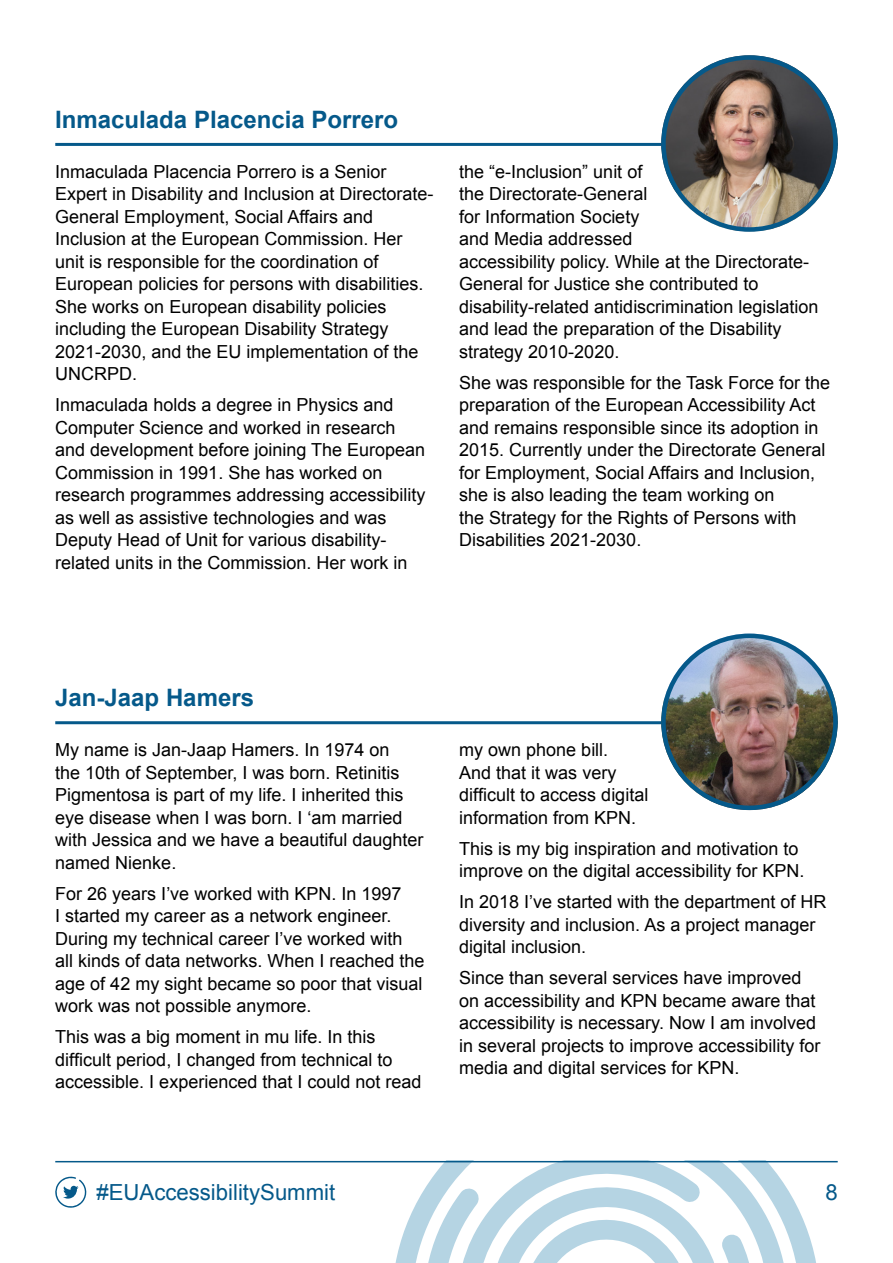
<style>
.page{position:relative;width:893px;height:1263px;background:#fff}
.page>*{position:absolute;margin:0;border:0;box-sizing:border-box;transform-origin:0 0}
.t1{font:700 24px "Arial";color:#05598a}
.t2{font:22.2px "Arial";color:#05598a}
.t3{font:18px/22.5px "Arial";color:#000}
</style>
<div class="page">
<hr style="left:55px;top:721px;width:783px;height:3px;background:#05598a">
<img style="left:661px;top:634px;width:177px;height:176px;border-radius:88px">
<div style="left:661px;top:634px;width:177px;height:176px;border:4px solid #05598a;border-radius:50%"></div>
<hr style="left:55px;top:143px;width:783px;height:3px;background:#05598a">
<img style="left:661px;top:55px;width:177px;height:177px;border-radius:88px">
<div style="left:661px;top:55px;width:177px;height:177px;border:4px solid #05598a;border-radius:50%"></div>
<svg style="left:55px;top:1176px;width:32px;height:32px"></svg>
<svg style="left:387px;top:1162px;width:451px;height:101px"></svg>
<hr style="left:55px;top:1161px;width:783px;height:1px;background:#05598a">
<p class="t1" style="left:55px;top:104px;width:344px">Inmaculada Placencia Porrero</p>
<p class="t3" style="left:55px;top:160px;width:380px">Inmaculada Placencia Porrero is a Senior Expert in Disability and Inclusion at Directorate-General Employment, Social Affairs and Inclusion at the European Commission. Her unit is responsible for the coordination of European policies for persons with disabilities.<br>She works on European disability policies including the European Disability Strategy 2021-2030, and the EU implementation of the UNCRPD.</p>
<p class="t3" style="left:55px;top:394px;width:372px">Inmaculada holds a degree in Physics and Computer Science and worked in research and development before joining The European Commission in 1991. She has worked on research programmes addressing accessibility as well as assistive technologies and was Deputy Head of Unit for various disability&shy;related units in the Commission. Her work in</p>
<p class="t3" style="left:459px;top:160px;width:361px">the “e-Inclusion” unit of<br>the Directorate-General<br>for Information Society<br>and Media addressed<br>accessibility policy. While at the Directorate-General for Justice she contributed to disability-related antidiscrimination legislation and lead the preparation of the Disability strategy 2010-2020.</p>
<p class="t3" style="left:459px;top:371px;width:372px">She was responsible for the Task Force for the preparation of the European Accessibility Act and remains responsible since its adoption in 2015. Currently under the Directorate General for Employment, Social Affairs and Inclusion, she is also leading the team working on<br>the Strategy for the Rights of Persons with Disabilities 2021-2030.</p>
<p class="t1" style="left:55px;top:682px;width:200px">Jan-Jaap Hamers</p>
<p class="t3" style="left:55px;top:739px;width:370px">My name is Jan-Jaap Hamers. In 1974 on<br>the 10th of September, I was born. Retinitis Pigmentosa is part of my life. I inherited this eye disease when I was born. I ‘am married with Jessica and we have a beautiful daughter named Nienke.</p>
<p class="t3" style="left:55px;top:882px;width:371px">For 26 years I’ve worked with KPN. In 1997<br>I started my career as a network engineer.<br>During my technical career I’ve worked with all kinds of data networks. When I reached the age of 42 my sight became so poor that visual work was not possible anymore.</p>
<p class="t3" style="left:55px;top:1026px;width:368px">This was a big moment in mu life. In this difficult period, I changed from technical to accessible. I experienced that I could not read</p>
<p class="t3" style="left:459px;top:739px;width:191px">my own phone bill.<br>And that it was very difficult to access digital information from KPN.</p>
<p class="t3" style="left:459px;top:837px;width:347px">This is my big inspiration and motivation to improve on the digital accessibility for KPN.</p>
<p class="t3" style="left:459px;top:891px;width:369px">In 2018 I’ve started with the department of HR diversity and inclusion. As a project manager digital inclusion.</p>
<p class="t3" style="left:459px;top:967px;width:363px">Since than several services have improved on accessibility and KPN became aware that accessibility is necessary. Now I am involved in several projects to improve accessibility for media and digital services for KPN.</p>
<p class="t2" style="left:96px;top:1178px;width:240px">#EUAccessibilitySummit</p>
<p class="t2" style="left:825px;top:1178px;width:14px">8</p>
</div>
